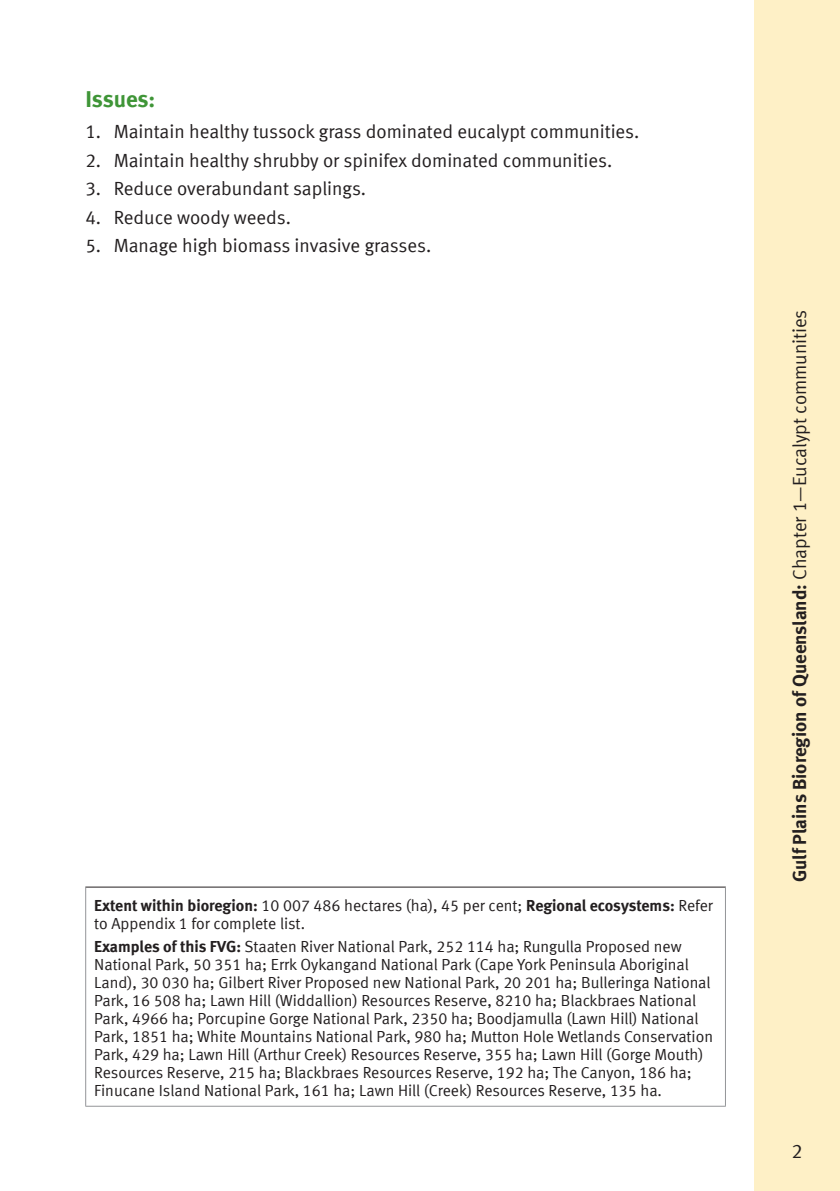
<style>
.page{position:relative;width:840px;height:1191px;background:#fff}
.page>*{position:absolute;margin:0;border:0;box-sizing:border-box;transform-origin:0 0}
.Subheading_2{font:23px "Meta Bold LF";letter-spacing:-.005em;color:#3f9537}
.Glossary_text{font:20px "Meta Normal LF";color:#231f20}
.t1{font:19px "Meta Normal LF";color:#231f20}
.Body_text{font:19px "Meta Bold LF";color:#231f20}
.Table_text{font:16px/18px "Meta Normal LF";color:#231f20}
.s1{font-family:"Meta Bold LF"}
.s2{font-family:"Meta Normal LF"}
</style>
<div class="page">
<div style="left:754px;top:0;width:86px;height:1190px;background:#fef0c6"></div>
<hr style="left:85px;top:886px;width:640px;height:1px;background:#231f20">
<hr style="left:85px;top:887px;width:1px;height:218px;background:#939598">
<hr style="left:725px;top:887px;width:1px;height:218px;background:#939598">
<hr style="left:85px;top:1105px;width:640px;height:1px;background:#939598">
<p class="Subheading_2" style="left:85px;top:85px;width:72px">Issues:</p>
<p class="t1" style="left:85px;top:120px;width:555px">1. Maintain healthy tussock grass dominated eucalypt communities.</p>
<p class="t1" style="left:85px;top:149px;width:528px">2. Maintain healthy shrubby or spinifex dominated communities.</p>
<p class="t1" style="left:85px;top:177px;width:282px">3. Reduce overabundant saplings.</p>
<p class="t1" style="left:85px;top:206px;width:207px">4. Reduce woody weeds.</p>
<p class="t1" style="left:85px;top:234px;width:347px">5. Manage high biomass invasive grasses.</p>
<p class="Table_text" style="left:94px;top:895px;width:620px"><span class="s1">Extent within bioregion:</span> 10 007 486 hectares (ha), 45 per cent; <span class="s1">Regional ecosystems:</span> Refer to Appendix 1 for complete list.</p>
<p class="Table_text" style="left:94px;top:937px;width:620px"><span class="s1">Examples of this FVG:</span> Staaten River National Park, 252 114 ha; Rungulla Proposed new National Park, 50 351 ha; Errk Oykangand National Park (Cape York Peninsula Aboriginal Land), 30 030 ha; Gilbert River Proposed new National Park, 20 201 ha; Bulleringa National Park, 16 508 ha; Lawn Hill (Widdallion) Resources Reserve, 8210 ha; Blackbraes National Park, 4966 ha; Porcupine Gorge National Park, 2350 ha; Boodjamulla (Lawn Hill) National Park, 1851 ha; White Mountains National Park, 980 ha; Mutton Hole Wetlands Conservation Park, 429 ha; Lawn Hill (Arthur Creek) Resources Reserve, 355 ha; Lawn Hill (Gorge Mouth)<br>Resources Reserve, 215 ha; Blackbraes Resources Reserve, 192 ha; The Canyon, 186 ha; Finucane Island National Park, 161 ha; Lawn Hill (Creek) Resources Reserve, 135 ha.</p>
<p class="Body_text" style="left:788px;top:881px;width:574px;rotate:-90deg">Gulf Plains Bioregion of Queensland: <span class="s2">Chapter 1—Eucalypt communities</span></p>
<p class="Glossary_text" style="left:791px;top:1139px;width:13px">2</p>
</div>
